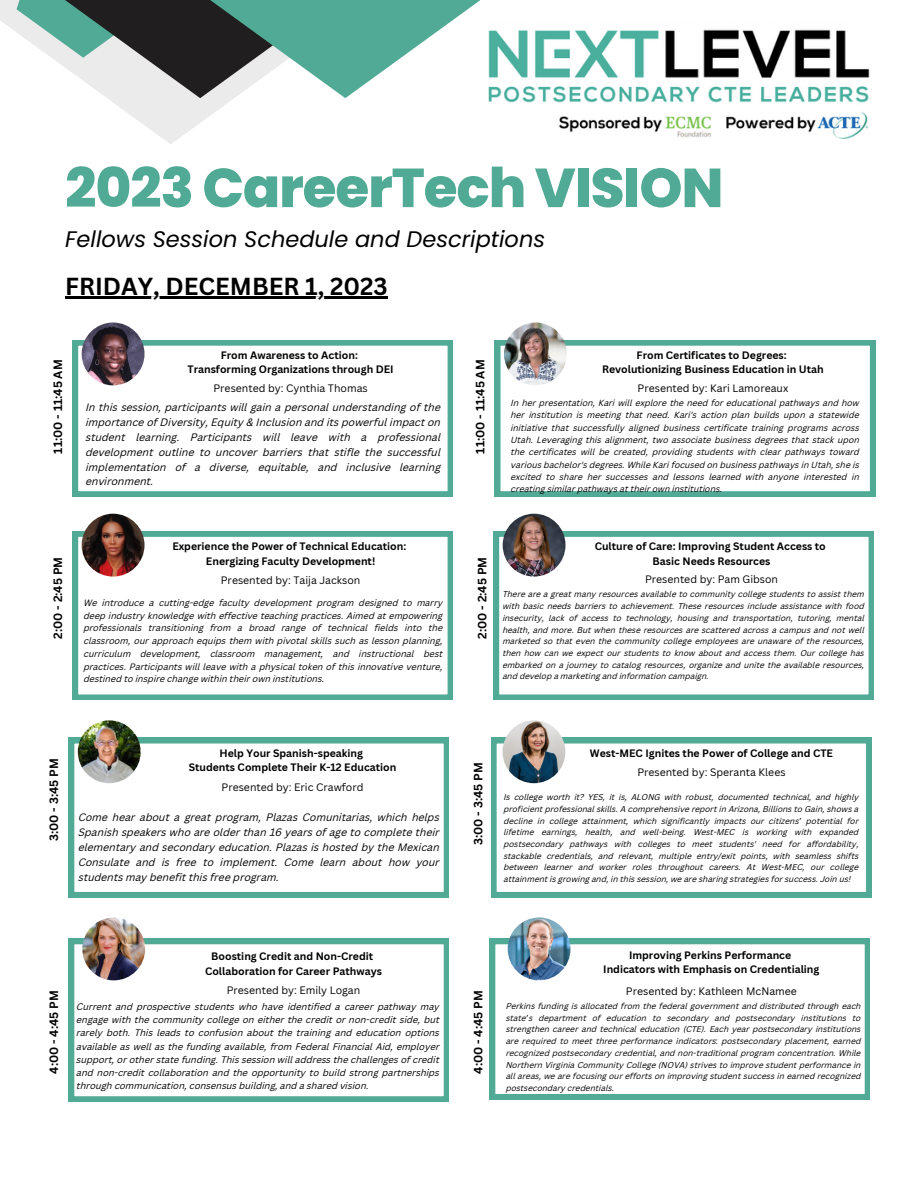
<style>
.page{position:relative;width:918px;height:1188px;background:#fff}
.page>*{position:absolute;margin:0;border:0;box-sizing:border-box;transform-origin:0 0}
.t1{font:800 54.75px "Poppins";letter-spacing:-.02em;color:#50aa95}
.t2{font:700 24px "Canva Sans";color:#000}
.t3{font:italic 22.5px "Poppins";color:#000}
.t4{font:700 11.85px "Canva Sans";color:#000}
.t5{font:italic 10.5px/14.9px "Canva Sans";color:#000;text-align:justify}
.t6{font:700 10.5px "Canva Sans";color:#000}
.t7{font:10.5px "Canva Sans";color:#000}
.t8{font:italic 9.3px/13.2px "Canva Sans";color:#000;text-align:justify}
.t9{font:italic 9px/12.8px "Canva Sans";color:#000;text-align:justify}
.t10{font:italic 8.7px/12.3px "Canva Sans";color:#000;text-align:justify}
.t11{font:italic 8.25px/11.7px "Canva Sans";color:#000;text-align:justify}
.s1{font-family:"Noto Sans Gurmukhi";font-style:normal}
</style>
<div class="page">
<svg style="left:108px;top:98px;width:126px;height:46px;fill:#ececec"></svg>
<svg style="left:0;top:0;width:101px;height:93px"></svg>
<svg style="left:101px;top:0;width:380px;height:98px"></svg>
<img style="left:488px;top:29px;width:382px;height:110px">
<hr style="left:65px;top:297px;width:323px;height:2px;background:#000">
<svg style="left:73px;top:340px;width:380px;height:156px"></svg>
<img style="left:82px;top:323px;width:63px;height:62px;border-radius:50%">
<svg style="left:495px;top:340px;width:380px;height:156px"></svg>
<img style="left:504px;top:323px;width:63px;height:62px;border-radius:50%">
<svg style="left:73px;top:531px;width:380px;height:169px"></svg>
<img style="left:82px;top:514px;width:63px;height:63px;border-radius:50%">
<svg style="left:69px;top:939px;width:380px;height:163px"></svg>
<img style="left:82px;top:918px;width:63px;height:62px;border-radius:50%">
<svg style="left:69px;top:738px;width:380px;height:160px"></svg>
<img style="left:78px;top:720px;width:63px;height:63px;border-radius:50%">
<svg style="left:491px;top:738px;width:380px;height:160px"></svg>
<img style="left:503px;top:720px;width:62px;height:63px;border-radius:50%">
<svg style="left:490px;top:939px;width:380px;height:161px"></svg>
<img style="left:508px;top:918px;width:63px;height:62px;border-radius:50%">
<svg style="left:494px;top:531px;width:380px;height:169px"></svg>
<img style="left:503px;top:514px;width:63px;height:63px;border-radius:50%">
<p class="t1" style="left:65px;top:150px;width:660px">2023 CareerTech VISION</p>
<p class="t3" style="left:65px;top:223px;width:481px">Fellows Session Schedule and Descriptions</p>
<p class="t2" style="left:65px;top:269px;width:324px">FRIDAY, DECEMBER 1, 2023</p>
<p class="t4" style="left:50px;top:454px;width:96px;rotate:-90deg">11:00 - 11:45 AM</p>
<p class="t6" style="left:221px;top:348px;width:139px">From Awareness to Action:</p>
<p class="t6" style="left:188px;top:362px;width:208px">Transforming Organizations through DEI</p>
<p class="t7" style="left:213px;top:381px;width:156px">Presented by: Cynthia Thomas</p>
<p class="t5" style="left:86px;top:401px;width:357px">In this session, participants will gain a personal understanding of the importance of Diversity, Equity &amp; Inclusion and its powerful impact on student learning. Participants will leave with a professional development outline to uncover barriers that stifle the successful implementation of a diverse, equitable, and inclusive learning environment.</p>
<p class="t4" style="left:472px;top:454px;width:96px;rotate:-90deg">11:00 - 11:45 AM</p>
<p class="t6" style="left:637px;top:348px;width:152px">From Certificates to Degrees:</p>
<p class="t6" style="left:602px;top:362px;width:223px">Revolutionizing Business Education in Utah</p>
<p class="t7" style="left:638px;top:381px;width:152px">Presented by: Kari Lamoreaux</p>
<p class="t10" style="left:511px;top:398px;width:350px">In her presentation, Kari will explore the need for educational pathways and how her institution is meeting that need. Kari's action plan builds upon a statewide initiative that successfully aligned business certificate training programs across Utah. Leveraging this alignment, two associate business degrees that stack upon the certificates will be created, providing students with clear pathways toward various bachelor's degrees. While Kari focused on business pathways in Utah, she is excited to share her successes and lessons learned with anyone interested in creating similar pathways at their own institutions.</p>
<p class="t6" style="left:172px;top:539px;width:235px">Experience the Power of Technical Education:</p>
<p class="t6" style="left:206px;top:553px;width:171px">Energizing Faculty Development!</p>
<p class="t7" style="left:221px;top:573px;width:141px">Presented by: Taija Jackson</p>
<p class="t9" style="left:84px;top:597px;width:361px">We introduce a cutting-edge faculty development program designed to marry deep industry knowledge with effective teaching practices. Aimed at empowering professionals transitioning from a broad range of technical fields into the classroom, our approach equips them with pivotal skills such as lesson planning, curriculum development, classroom management, and instructional best practices. Participants will leave with a physical token of this innovative venture, destined to inspire change within their own institutions.</p>
<p class="t4" style="left:50px;top:639px;width:83px;rotate:-90deg">2:00 - 2:45 PM</p>
<p class="t4" style="left:474px;top:639px;width:83px;rotate:-90deg">2:00 - 2:45 PM</p>
<p class="t6" style="left:595px;top:539px;width:233px">Culture of Care: Improving Student Access to</p>
<p class="t6" style="left:653px;top:553px;width:119px">Basic Needs Resources</p>
<p class="t7" style="left:645px;top:572px;width:135px">Presented by: Pam Gibson</p>
<p class="t11" style="left:503px;top:589px;width:363px">There are a great many resources available to community college students to assist them with basic needs barriers to achievement. These resources include assistance with food insecurity, lack of access to technology, housing and transportation, tutoring, mental health, and more. But when these resources are scattered across a campus and not well marketed so that even the community college employees are unaware of the resources, then how can we expect our students to know about and access them. Our college has embarked on a journey to catalog resources, organize and unite the available resources, and develop a marketing and information campaign.</p>
<p class="t4" style="left:46px;top:841px;width:84px;rotate:-90deg">3:00 - 3:45 PM</p>
<p class="t6" style="left:219px;top:746px;width:145px">Help Your Spanish-speaking</p>
<p class="t6" style="left:189px;top:760px;width:209px">Students Complete Their K-12 Education</p>
<p class="t7" style="left:222px;top:780px;width:143px">Presented by: Eric Crawford</p>
<p class="t5" style="left:78px;top:811px;width:363px">Come hear about a great program, Plazas Comunitarias, which helps Spanish speakers who are older than 16 years of age to complete their elementary and secondary education. Plazas is hosted by the Mexican Consulate and is free to implement. Come learn about how your students may benefit this free program.</p>
<p class="t4" style="left:470px;top:845px;width:84px;rotate:-90deg">3:00 - 3:45 PM</p>
<p class="t6" style="left:590px;top:746px;width:245px">West-MEC Ignites the Power of College and CTE</p>
<p class="t7" style="left:637px;top:765px;width:150px">Presented by: Speranta Klees</p>
<p class="t11" style="left:504px;top:792px;width:357px">Is college worth it? YES, it is, ALONG with robust, documented technical, and highly proficient professional skills. A comprehensive report in Arizona, Billions to Gain, shows a decline in college attainment, which significantly impacts our citizens<span class="s1">’</span> potential for lifetime earnings, health, and well-being. West-MEC is working with expanded postsecondary pathways with colleges to meet students' need for affordability, stackable credentials, and relevant, multiple entry/exit points, with seamless shifts between learner and worker roles throughout careers. At West-MEC, our college attainment is growing and, in this session, we are sharing strategies for success. Join us!</p>
<p class="t4" style="left:46px;top:1074px;width:85px;rotate:-90deg">4:00 - 4:45 PM</p>
<p class="t6" style="left:211px;top:949px;width:164px">Boosting Credit and Non-Credit</p>
<p class="t6" style="left:205px;top:964px;width:178px">Collaboration for Career Pathways</p>
<p class="t7" style="left:227px;top:983px;width:135px">Presented by: Emily Logan</p>
<p class="t8" style="left:77px;top:1001px;width:364px">Current and prospective students who have identified a career pathway may engage with the community college on either the credit or non-credit side, but rarely both. This leads to confusion about the training and education options available as well as the funding available, from Federal Financial Aid, employer support, or other state funding. This session will address the challenges of credit and non-credit collaboration and the opportunity to build strong partnerships through communication, consensus building, and a shared vision.</p>
<p class="t4" style="left:470px;top:1074px;width:85px;rotate:-90deg">4:00 - 4:45 PM</p>
<p class="t6" style="left:629px;top:948px;width:164px">Improving Perkins Performance</p>
<p class="t6" style="left:603px;top:962px;width:218px">Indicators with Emphasis on Credentialing</p>
<p class="t7" style="left:626px;top:983px;width:172px">Presented by: Kathleen McNamee</p>
<p class="t11" style="left:506px;top:1001px;width:357px">Perkins funding is allocated from the federal government and distributed through each state<span class="s1">’</span>s department of education to secondary and postsecondary institutions to strengthen career and technical education (CTE). Each year postsecondary institutions are required to meet three performance indicators: postsecondary placement, earned recognized postsecondary credential, and non-traditional program concentration. While Northern Virginia Community College (NOVA) strives to improve student performance in all areas, we are focusing our efforts on improving student success in earned recognized postsecondary credentials.</p>
</div>
